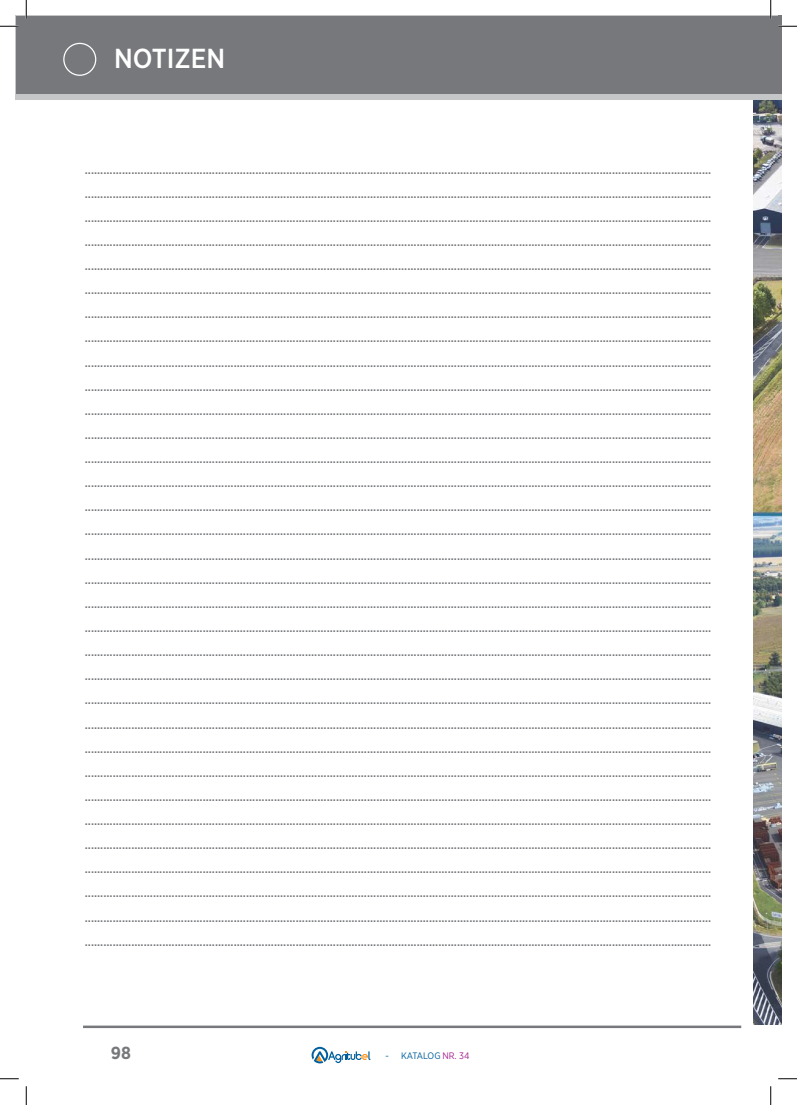
<style>
.page{position:relative;width:797px;height:1105px;background:#fff}
.page>*{position:absolute;margin:0;border:0;box-sizing:border-box;transform-origin:0 0}
.Titre_Chapitre_Haut{font:500 27.5px "Gotham Narrow";color:#fff}
.t1{font:700 17.5px "Gotham Narrow";color:#76787b}
.Titre_Spécial{font:500 12.5px "Gotham Narrow";color:#76787b}
.t2{font:9.38px "Gotham Narrow";letter-spacing:-.005em;color:#005f9c}
.s1{color:#a2238e}
</style>
<div class="page">
<svg style="left:311px;top:1047px;width:59px;height:16px"></svg>
<img style="left:753px;top:100px;width:28px;height:925px">
<hr style="left:83px;top:1025px;width:658px;height:3px;background:#76787b">
<div style="left:16px;top:16px;width:762px;height:84px;background:#c5c6c8"></div>
<div style="left:16px;top:16px;width:765px;height:78px;background:#76787b"></div>
<div style="left:63px;top:43px;width:33px;height:33px;border:1px solid #fff;border-radius:50%"></div>
<svg style="left:0;top:25px;width:19px;height:2px"></svg>
<svg style="left:778px;top:25px;width:19px;height:2px"></svg>
<svg style="left:0;top:1078px;width:19px;height:1px"></svg>
<svg style="left:778px;top:1078px;width:19px;height:1px"></svg>
<svg style="left:25px;top:0;width:2px;height:19px"></svg>
<svg style="left:25px;top:1086px;width:2px;height:19px"></svg>
<svg style="left:770px;top:0;width:1px;height:19px"></svg>
<svg style="left:770px;top:1086px;width:1px;height:19px"></svg>
<p class="Titre_Chapitre_Haut" style="left:114px;top:41px;width:113px">NOTIZEN</p>
<p class="Titre_Spécial" style="left:85px;top:161px;width:628px">..........................................................................................................................................................................................................</p>
<p class="Titre_Spécial" style="left:85px;top:185px;width:628px">..........................................................................................................................................................................................................</p>
<p class="Titre_Spécial" style="left:85px;top:209px;width:628px">..........................................................................................................................................................................................................</p>
<p class="Titre_Spécial" style="left:85px;top:234px;width:628px">..........................................................................................................................................................................................................</p>
<p class="Titre_Spécial" style="left:85px;top:258px;width:628px">..........................................................................................................................................................................................................</p>
<p class="Titre_Spécial" style="left:85px;top:282px;width:628px">..........................................................................................................................................................................................................</p>
<p class="Titre_Spécial" style="left:85px;top:306px;width:628px">..........................................................................................................................................................................................................</p>
<p class="Titre_Spécial" style="left:85px;top:330px;width:628px">..........................................................................................................................................................................................................</p>
<p class="Titre_Spécial" style="left:85px;top:354px;width:628px">..........................................................................................................................................................................................................</p>
<p class="Titre_Spécial" style="left:85px;top:378px;width:628px">..........................................................................................................................................................................................................</p>
<p class="Titre_Spécial" style="left:85px;top:402px;width:628px">..........................................................................................................................................................................................................</p>
<p class="Titre_Spécial" style="left:85px;top:427px;width:628px">..........................................................................................................................................................................................................</p>
<p class="Titre_Spécial" style="left:85px;top:451px;width:628px">..........................................................................................................................................................................................................</p>
<p class="Titre_Spécial" style="left:85px;top:475px;width:628px">..........................................................................................................................................................................................................</p>
<p class="Titre_Spécial" style="left:85px;top:499px;width:628px">..........................................................................................................................................................................................................</p>
<p class="Titre_Spécial" style="left:85px;top:523px;width:628px">..........................................................................................................................................................................................................</p>
<p class="Titre_Spécial" style="left:85px;top:547px;width:628px">..........................................................................................................................................................................................................</p>
<p class="Titre_Spécial" style="left:85px;top:571px;width:628px">..........................................................................................................................................................................................................</p>
<p class="Titre_Spécial" style="left:85px;top:595px;width:628px">..........................................................................................................................................................................................................</p>
<p class="Titre_Spécial" style="left:85px;top:620px;width:628px">..........................................................................................................................................................................................................</p>
<p class="Titre_Spécial" style="left:85px;top:644px;width:628px">..........................................................................................................................................................................................................</p>
<p class="Titre_Spécial" style="left:85px;top:668px;width:628px">..........................................................................................................................................................................................................</p>
<p class="Titre_Spécial" style="left:85px;top:692px;width:628px">..........................................................................................................................................................................................................</p>
<p class="Titre_Spécial" style="left:85px;top:716px;width:628px">..........................................................................................................................................................................................................</p>
<p class="Titre_Spécial" style="left:85px;top:740px;width:628px">..........................................................................................................................................................................................................</p>
<p class="Titre_Spécial" style="left:85px;top:764px;width:628px">..........................................................................................................................................................................................................</p>
<p class="Titre_Spécial" style="left:85px;top:788px;width:628px">..........................................................................................................................................................................................................</p>
<p class="Titre_Spécial" style="left:85px;top:813px;width:628px">..........................................................................................................................................................................................................</p>
<p class="Titre_Spécial" style="left:85px;top:837px;width:628px">..........................................................................................................................................................................................................</p>
<p class="Titre_Spécial" style="left:85px;top:861px;width:628px">..........................................................................................................................................................................................................</p>
<p class="Titre_Spécial" style="left:85px;top:885px;width:628px">..........................................................................................................................................................................................................</p>
<p class="Titre_Spécial" style="left:85px;top:909px;width:628px">..........................................................................................................................................................................................................</p>
<p class="Titre_Spécial" style="left:85px;top:933px;width:628px">..........................................................................................................................................................................................................</p>
<p class="t1" style="left:111px;top:1041px;width:22px">98</p>
<p class="t2" style="left:385px;top:1050px;width:85px">- KATALOG <span class="s1">NR. 34</span></p>
</div>
